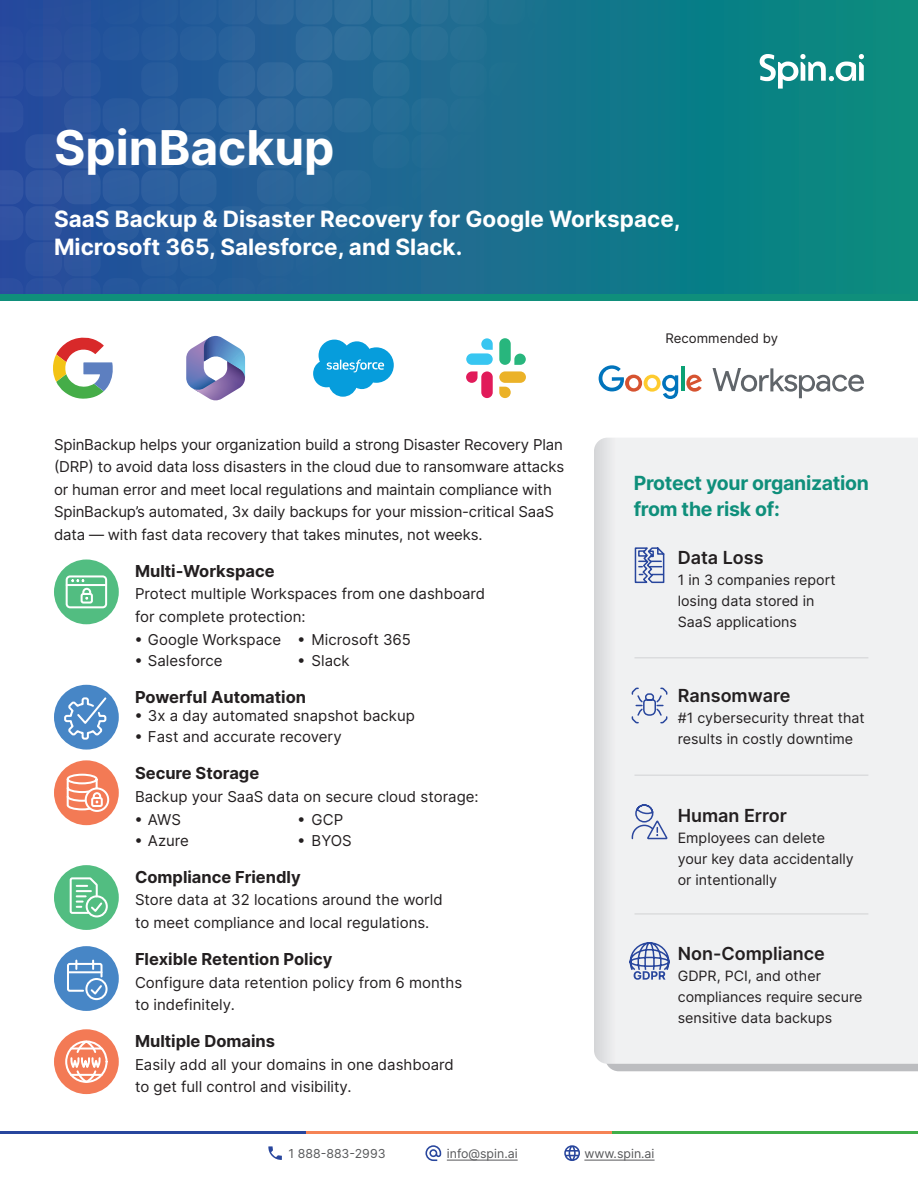
<style>
.page{position:relative;width:918px;height:1188px;background:#fff}
.page>*{position:absolute;margin:0;border:0;box-sizing:border-box;transform-origin:0 0}
.t1{font:700 48px "Inter";color:#fff}
.t2{font:700 22.5px/28.5px "Inter";color:#fff}
.t3{font:700 19.5px/25.5px "Inter";letter-spacing:-.015em;color:#0f8f7b}
.Sidebar_copy{font:600 18px "Inter";color:#231f20}
.t4{font:700 16.5px "Inter";color:#231f20}
.Body_Copy{font:15px/22.5px "Inter";letter-spacing:-.01em;color:#231f20}
.Body_Bullet_Points{font:15px/22.5px "Inter";color:#231f20}
.Sidebar_copy-2{font:14.25px/21px "Inter";color:#231f20}
.t5{font:13.2px "Inter";color:#231f20}
.t6{font:12.3px "Inter";color:#57585a}
</style>
<div class="page">
<hr style="left:0;top:1131px;width:306px;height:3px;background:#28469d">
<hr style="left:306px;top:1131px;width:306px;height:3px;background:#f58355">
<hr style="left:612px;top:1131px;width:306px;height:3px;background:#40ae49">
<svg style="left:268px;top:1146px;width:14px;height:14px"></svg>
<svg style="left:425px;top:1145px;width:16px;height:16px"></svg>
<hr style="left:447px;top:1160px;width:71px;height:1px;background:#57585a">
<svg style="left:564px;top:1145px;width:16px;height:16px"></svg>
<hr style="left:584px;top:1160px;width:71px;height:1px;background:#57585a">
<div style="left:594px;top:438px;width:324px;height:626px;background:#f0f1f2"></div>
<svg style="left:713px;top:368px;width:151px;height:30px"></svg>
<svg style="left:599px;top:365px;width:79px;height:34px"></svg>
<hr style="left:681px;top:366px;width:3px;height:25px;background:#0ba175">
<svg style="left:686px;top:375px;width:16px;height:17px"></svg>
<hr style="left:634px;top:657px;width:234px;height:1px;background:#d1d2d4">
<svg style="left:634px;top:547px;width:31px;height:37px"></svg>
<hr style="left:634px;top:775px;width:234px;height:1px;background:#d1d2d4">
<svg style="left:631px;top:686px;width:38px;height:39px"></svg>
<hr style="left:634px;top:914px;width:234px;height:1px;background:#d1d2d4">
<svg style="left:629px;top:941px;width:41px;height:39px"></svg>
<svg style="left:631px;top:804px;width:38px;height:37px"></svg>
<div style="left:0;top:0;width:918px;height:298px;background:#098582"></div>
<svg style="left:0;top:0;width:676px;height:294px;background:#216595"></svg>
<svg style="left:760px;top:54px;width:104px;height:35px"></svg>
<div style="left:0;top:295px;width:918px;height:6px;background:#0f8f7b"></div>
<div style="left:54px;top:685px;width:65px;height:65px;background:#4786c6;border-radius:50%"></div>
<svg style="left:63px;top:697px;width:44px;height:44px"></svg>
<div style="left:54px;top:760px;width:65px;height:65px;background:#f37a55;border-radius:50%"></div>
<svg style="left:86px;top:788px;width:22px;height:23px"></svg>
<div style="left:85px;top:787px;width:24px;height:25px;border:2px solid #fff;border-radius:50%"></div>
<div style="left:91px;top:797px;width:12px;height:10px;border:2px solid #fff;border-radius:2px"></div>
<svg style="left:66px;top:773px;width:36px;height:38px"></svg>
<div style="left:54px;top:560px;width:65px;height:64px;background:#52bd81;border-radius:50%"></div>
<div style="left:66px;top:575px;width:41px;height:33px;border:2px solid #fff;border-radius:3px"></div>
<hr style="left:67px;top:584px;width:39px;height:2px;background:#fff">
<div style="left:81px;top:593px;width:12px;height:11px;border:2px solid #fff;border-radius:2px"></div>
<svg style="left:71px;top:579px;width:21px;height:21px"></svg>
<div style="left:54px;top:865px;width:65px;height:65px;background:#52bd81;border-radius:50%"></div>
<div style="left:86px;top:895px;width:22px;height:22px;border:2px solid #fff;border-radius:50%"></div>
<svg style="left:69px;top:877px;width:35px;height:38px"></svg>
<div style="left:54px;top:946px;width:65px;height:65px;background:#4786c6;border-radius:50%"></div>
<div style="left:85px;top:978px;width:23px;height:22px;border:2px solid #fff;border-radius:50%"></div>
<svg style="left:67px;top:961px;width:37px;height:36px"></svg>
<hr style="left:68px;top:971px;width:34px;height:2px;background:#fff">
<div style="left:54px;top:1029px;width:65px;height:65px;background:#f37a55;border-radius:50%"></div>
<svg style="left:65px;top:1040px;width:43px;height:43px"></svg>
<svg style="left:186px;top:336px;width:59px;height:65px"></svg>
<svg style="left:313px;top:339px;width:81px;height:58px"></svg>
<svg style="left:466px;top:338px;width:27px;height:27px"></svg>
<svg style="left:499px;top:338px;width:27px;height:27px"></svg>
<svg style="left:499px;top:371px;width:27px;height:27px"></svg>
<svg style="left:466px;top:371px;width:27px;height:27px"></svg>
<svg style="left:53px;top:337px;width:60px;height:62px"></svg>
<p class="t1" style="left:54px;top:112px;width:282px">SpinBackup</p>
<p class="t2" style="left:54px;top:203px;width:628px">SaaS Backup &amp; Disaster Recovery for Google Workspace,<br>Microsoft 365, Salesforce, and Slack.</p>
<p class="Body_Copy" style="left:54px;top:433px;width:512px">SpinBackup helps your organization build a strong Disaster Recovery Plan (DRP) to avoid data loss disasters in the cloud due to ransomware attacks or human error and meet local regulations and maintain compliance with SpinBackup’s automated, 3x daily backups for your mission-critical SaaS data — with fast data recovery that takes minutes, not weeks.</p>
<h3 class="t4" style="left:135px;top:559px;width:141px">Multi-Workspace</h3>
<p class="Body_Copy" style="left:135px;top:582px;width:352px">Protect multiple Workspaces from one dashboard for complete protection:</p>
<p class="Body_Bullet_Points" style="left:134px;top:628px;width:278px">• Google Workspace • Microsoft 365</p>
<p class="Body_Bullet_Points" style="left:134px;top:649px;width:90px">• Salesforce</p>
<p class="Body_Bullet_Points" style="left:297px;top:649px;width:54px">• Slack</p>
<h3 class="t4" style="left:135px;top:685px;width:173px">Powerful Automation</h3>
<p class="Body_Bullet_Points" style="left:134px;top:704px;width:282px">• 3x a day automated snapshot backup</p>
<p class="Body_Bullet_Points" style="left:134px;top:725px;width:209px">• Fast and accurate recovery</p>
<h3 class="t4" style="left:135px;top:761px;width:126px">Secure Storage</h3>
<p class="Body_Copy" style="left:135px;top:785px;width:345px">Backup your SaaS data on secure cloud storage:</p>
<p class="Body_Bullet_Points" style="left:134px;top:808px;width:48px">• AWS</p>
<p class="Body_Bullet_Points" style="left:297px;top:808px;width:48px">• GCP</p>
<p class="Body_Bullet_Points" style="left:134px;top:829px;width:56px">• Azure</p>
<p class="Body_Bullet_Points" style="left:297px;top:829px;width:56px">• BYOS</p>
<h3 class="t4" style="left:135px;top:865px;width:167px">Compliance Friendly</h3>
<p class="Body_Bullet_Points" style="left:135px;top:888px;width:309px">Store data at 32 locations around the world to meet compliance and local regulations.</p>
<h3 class="t4" style="left:135px;top:947px;width:199px">Flexible Retention Policy</h3>
<p class="Body_Copy" style="left:135px;top:971px;width:329px">Configure data retention policy from 6 months to indefinitely.</p>
<h3 class="t4" style="left:135px;top:1029px;width:142px">Multiple Domains</h3>
<p class="Body_Copy" style="left:135px;top:1053px;width:320px">Easily add all your domains in one dashboard to get full control and visibility.</p>
<p class="t5" style="left:665px;top:329px;width:114px">Recommended by</p>
<h2 class="t3" style="left:634px;top:470px;width:237px">Protect your organization from the risk of:</h2>
<p class="Sidebar_copy" style="left:678px;top:544px;width:87px">Data Loss</p>
<p class="Sidebar_copy-2" style="left:678px;top:569px;width:159px">1 in 3 companies report losing data stored in<br>SaaS applications</p>
<p class="Sidebar_copy" style="left:678px;top:682px;width:114px">Ransomware</p>
<p class="Sidebar_copy-2" style="left:678px;top:707px;width:189px">#1 cybersecurity threat that</p>
<p class="Sidebar_copy-2" style="left:678px;top:728px;width:177px">results in costly downtime</p>
<p class="Sidebar_copy" style="left:678px;top:802px;width:111px">Human Error</p>
<p class="Sidebar_copy-2" style="left:678px;top:827px;width:177px">Employees can delete your key data accidentally or intentionally</p>
<p class="Sidebar_copy" style="left:678px;top:940px;width:149px">Non-Compliance</p>
<p class="Sidebar_copy-2" style="left:678px;top:965px;width:186px">GDPR, PCI, and other compliances require secure sensitive data backups</p>
<p class="t6" style="left:289px;top:1145px;width:99px">1 888-883-2993</p>
<p class="t6" style="left:447px;top:1145px;width:72px">info@spin.ai</p>
<p class="t6" style="left:584px;top:1145px;width:72px">www.spin.ai</p>
</div>
